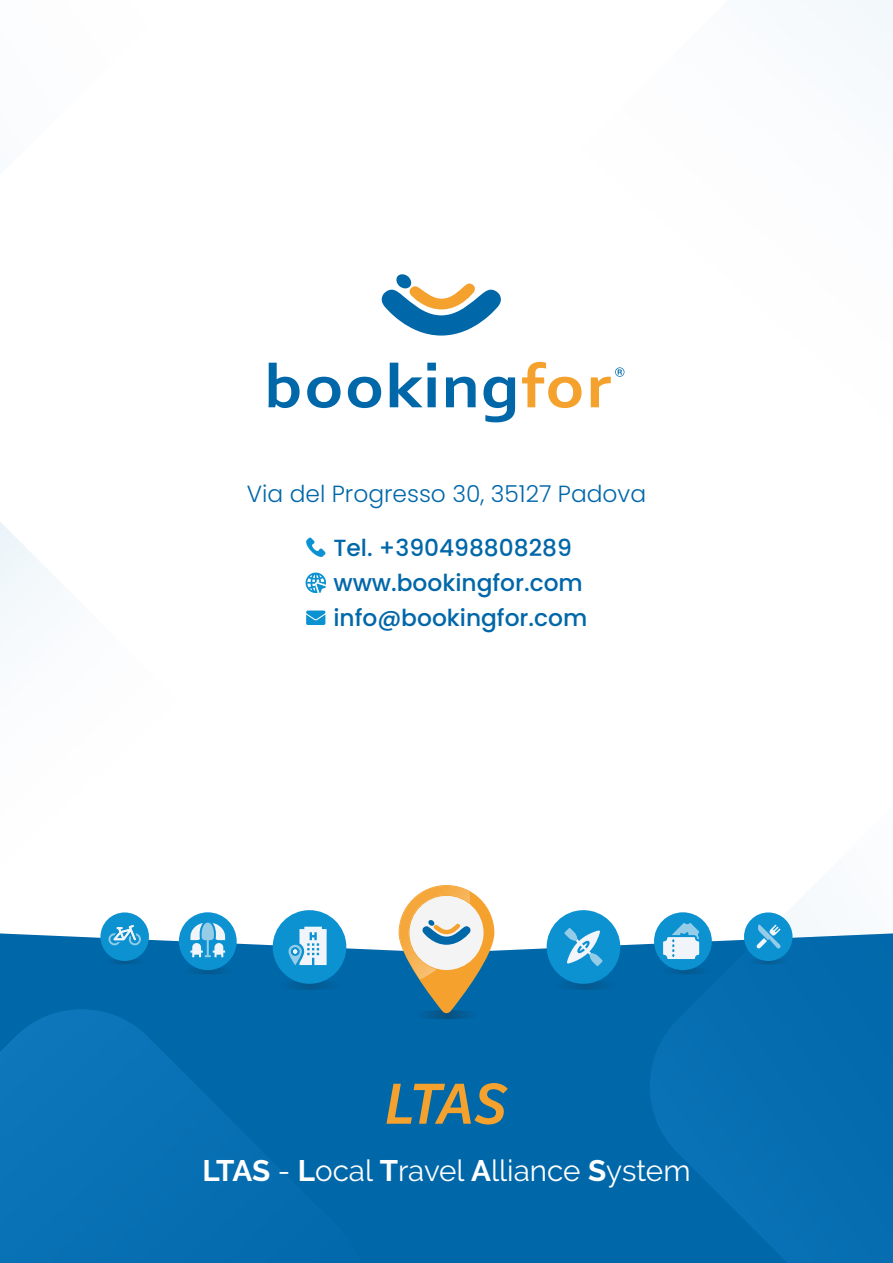
<style>
.page{position:relative;width:893px;height:1263px;background:#fff}
.page>*{position:absolute;margin:0;border:0;box-sizing:border-box;transform-origin:0 0}
.t1{font:italic 60.15px "Bree";color:#f5a12d}
.t2{font:29.55px "Raleway";color:#fff}
.t3{font:500 23.4px/35px "Poppins";color:#0067a9}
.t4{font:300 23.4px "Poppins";color:#0067a9}
.s1{font-weight:700}
</style>
<div class="page">
<svg style="left:452px;top:0;width:441px;height:423px"></svg>
<svg style="left:0;top:522px;width:203px;height:410px"></svg>
<div style="left:0;top:933px;width:641px;height:330px;background:#0067a9"></div>
<div style="left:641px;top:933px;width:252px;height:330px;background:#046caf"></div>
<div style="left:0;top:1009px;width:361px;height:254px;background:#066eb1"></div>
<svg style="left:522px;top:362px;width:60px;height:46px"></svg>
<svg style="left:591px;top:367px;width:33px;height:40px"></svg>
<svg style="left:269px;top:363px;width:31px;height:45px"></svg>
<svg style="left:307px;top:377px;width:34px;height:31px"></svg>
<svg style="left:348px;top:377px;width:33px;height:31px"></svg>
<svg style="left:390px;top:363px;width:46px;height:44px"></svg>
<svg style="left:446px;top:377px;width:30px;height:30px"></svg>
<svg style="left:483px;top:377px;width:32px;height:45px"></svg>
<svg style="left:381px;top:274px;width:120px;height:62px"></svg>
<svg style="left:306px;top:610px;width:19px;height:15px"></svg>
<svg style="left:306px;top:538px;width:19px;height:19px"></svg>
<svg style="left:306px;top:573px;width:20px;height:20px"></svg>
<svg style="left:403px;top:1010px;width:87px;height:9px"></svg>
<svg style="left:266px;top:981px;width:87px;height:9px"></svg>
<svg style="left:542px;top:981px;width:87px;height:9px"></svg>
<svg style="left:174px;top:967px;width:68px;height:7px"></svg>
<svg style="left:651px;top:967px;width:69px;height:7px"></svg>
<svg style="left:97px;top:959px;width:56px;height:5px"></svg>
<svg style="left:740px;top:959px;width:56px;height:5px"></svg>
<svg style="left:399px;top:885px;width:95px;height:128px"></svg>
<svg style="left:273px;top:910px;width:73px;height:74px"></svg>
<div style="left:547px;top:910px;width:73px;height:74px;background:#0c92d1;border-radius:50%"></div>
<svg style="left:564px;top:928px;width:38px;height:38px"></svg>
<div style="left:179px;top:912px;width:58px;height:58px;background:#0c92d1;border-radius:50%"></div>
<svg style="left:190px;top:922px;width:36px;height:35px"></svg>
<div style="left:100px;top:912px;width:49px;height:49px;background:#0c92d1;border-radius:50%"></div>
<svg style="left:109px;top:925px;width:32px;height:20px"></svg>
<div style="left:744px;top:912px;width:48px;height:49px;background:#0c92d1;border-radius:50%"></div>
<svg style="left:757px;top:924px;width:23px;height:25px"></svg>
<div style="left:654px;top:912px;width:58px;height:58px;background:#0c92d1;border-radius:50%"></div>
<svg style="left:663px;top:923px;width:36px;height:36px"></svg>
<p class="t4" style="left:247px;top:480px;width:401px">Via del Progresso 30, 35127 Padova</p>
<p class="t3" style="left:333px;top:530px;width:255px">Tel. +390498808289 www.bookingfor.com info@bookingfor.com</p>
<h1 class="t1" style="left:385px;top:1058px;width:123px">LTAS</h1>
<p class="t2" style="left:202px;top:1153px;width:490px"><span class="s1">LTAS</span> - <span class="s1">L</span>ocal <span class="s1">T</span>ravel <span class="s1">A</span>lliance <span class="s1">S</span>ystem</p>
</div>
